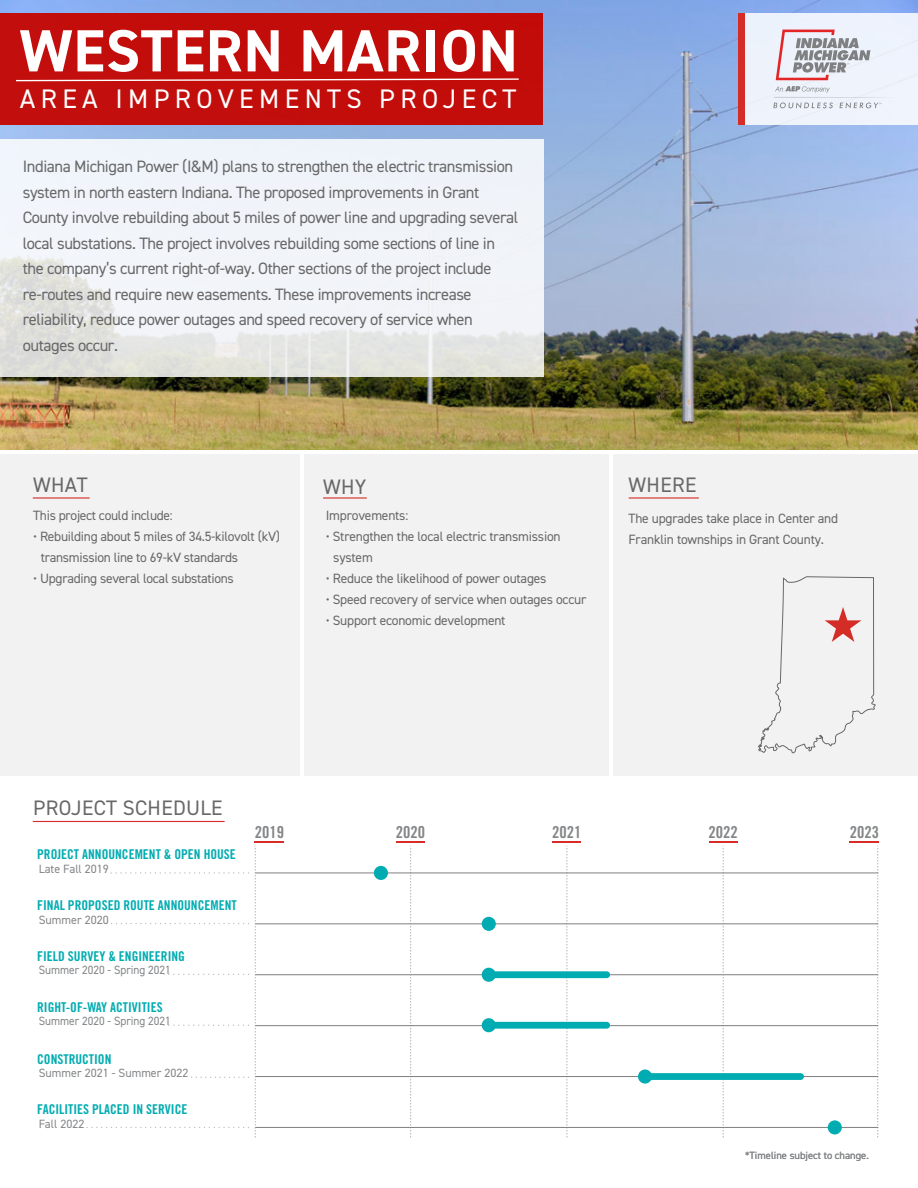
<style>
.page{position:relative;width:918px;height:1188px;background:#fff}
.page>*{position:absolute;margin:0;border:0;box-sizing:border-box;transform-origin:0 0}
.t1{font:700 59.7px "DIN2014";letter-spacing:.015em;color:#fff}
.t2{font:26.85px "DIN2014";letter-spacing:.2em;color:#fff}
.t3{font:21px "DIN2014";letter-spacing:.015em;color:#686868}
.t4{font:16.5px/25.5px "DIN2014";letter-spacing:-.025em;color:#686868}
.t5{font:16.5px "Trade Gothic LT Std Bd Cn 20";color:#838587}
.t6{font:13.5px/21px "DIN2014";letter-spacing:-.015em;color:#686868}
.t7{font:13.5px "Trade Gothic LT Std Bd Cn 20";color:#00acb1}
.t8{font:12px "DIN2014";color:#838587}
.t9{font:12px "DIN2014";color:#838587;scale:.94 1}
.t10{font:10.5px "DIN2014";color:#838587}
</style>
<div class="page">
<img style="left:0;top:0;width:918px;height:449px">
<div style="left:0;top:454px;width:300px;height:322px;background:#f2f2f2"></div>
<div style="left:305px;top:454px;width:304px;height:322px;background:#f2f2f2"></div>
<div style="left:614px;top:454px;width:304px;height:322px;background:#f2f2f2"></div>
<div style="left:0;top:13px;width:543px;height:112px;background:#c20d0b"></div>
<svg style="left:0;top:139px;width:543px;height:238px;fill:#f0f4f9"></svg>
<div style="left:742px;top:13px;width:176px;height:112px;background:#eef3fc"></div>
<svg style="left:16px;top:78px;width:503px;height:4px"></svg>
<hr style="left:33px;top:497px;width:57px;height:2px;background:#d42c27">
<hr style="left:323px;top:497px;width:44px;height:2px;background:#d42c27">
<hr style="left:629px;top:497px;width:70px;height:2px;background:#d42c27">
<div style="left:739px;top:13px;width:6px;height:112px;background:#d42c27"></div>
<svg style="left:87px;top:1127px;width:162px;height:1px"></svg>
<svg style="left:192px;top:1077px;width:57px;height:1px"></svg>
<svg style="left:164px;top:1024px;width:85px;height:2px"></svg>
<svg style="left:164px;top:974px;width:85px;height:1px"></svg>
<svg style="left:111px;top:872px;width:138px;height:2px"></svg>
<svg style="left:102px;top:923px;width:147px;height:1px"></svg>
<hr style="left:255px;top:873px;width:623px;height:1px;background:#808080">
<hr style="left:255px;top:924px;width:623px;height:1px;background:#808080">
<hr style="left:255px;top:1025px;width:623px;height:1px;background:#808080">
<hr style="left:255px;top:974px;width:623px;height:1px;background:#808080">
<hr style="left:255px;top:1127px;width:623px;height:1px;background:#808080">
<hr style="left:255px;top:1076px;width:623px;height:1px;background:#808080">
<div style="left:374px;top:866px;width:14px;height:14px;background:#00acb1;border-radius:50%"></div>
<div style="left:482px;top:917px;width:14px;height:14px;background:#00acb1;border-radius:50%"></div>
<div style="left:828px;top:1120px;width:14px;height:14px;background:#00acb1;border-radius:50%"></div>
<svg style="left:255px;top:846px;width:1px;height:291px"></svg>
<hr style="left:254px;top:841px;width:30px;height:2px;background:#d72c27">
<svg style="left:410px;top:846px;width:1px;height:291px"></svg>
<hr style="left:396px;top:841px;width:29px;height:2px;background:#d72c27">
<hr style="left:709px;top:841px;width:29px;height:2px;background:#d72c27">
<hr style="left:552px;top:841px;width:29px;height:2px;background:#d72c27">
<svg style="left:877px;top:846px;width:1px;height:291px"></svg>
<hr style="left:850px;top:841px;width:29px;height:2px;background:#d72c27">
<div style="left:482px;top:968px;width:14px;height:14px;background:#00acb1;border-radius:50%"></div>
<div style="left:482px;top:1018px;width:14px;height:14px;background:#00acb1;border-radius:50%"></div>
<svg style="left:485px;top:846px;width:125px;height:291px"></svg>
<div style="left:638px;top:1070px;width:14px;height:14px;background:#00acb1;border-radius:50%"></div>
<svg style="left:640px;top:846px;width:164px;height:291px"></svg>
<hr style="left:33px;top:821px;width:192px;height:1px;background:#d72c27">
<svg style="left:773px;top:86px;width:110px;height:22px"></svg>
<svg style="left:776px;top:30px;width:94px;height:50px"></svg>
<svg style="left:758px;top:576px;width:118px;height:178px"></svg>
<h1 class="t1" style="left:20px;top:11px;width:500px">WESTERN MARION</h1>
<h2 class="t2" style="left:20px;top:82px;width:498px">AREA IMPROVEMENTS PROJECT</h2>
<p class="t4" style="left:23px;top:154px;width:497px">Indiana Michigan Power (I&amp;M) plans to strengthen the electric transmission system in north eastern Indiana. The proposed improvements in Grant County involve rebuilding about 5 miles of power line and upgrading several local substations. The project involves rebuilding some sections of line in the company’s current right-of-way. Other sections of the project include re-routes and require new easements. These improvements increase reliability, reduce power outages and speed recovery of service when outages occur.</p>
<p class="t3" style="left:33px;top:472px;width:56px">WHAT</p>
<p class="t3" style="left:323px;top:474px;width:45px">WHY</p>
<p class="t3" style="left:629px;top:472px;width:69px">WHERE</p>
<p class="t6" style="left:33px;top:504px;width:141px">This project could include:</p>
<p class="t6" style="left:41px;top:525px;width:241px;text-indent:-8px">• Rebuilding about 5 miles of 34.5-kilovolt (kV) transmission line to 69-kV standards</p>
<p class="t6" style="left:33px;top:567px;width:202px">• Upgrading several local substations</p>
<p class="t6" style="left:326px;top:504px;width:84px">Improvements:</p>
<p class="t6" style="left:333px;top:525px;width:229px;text-indent:-8px">• Strengthen the local electric transmission system</p>
<p class="t6" style="left:326px;top:567px;width:222px">• Reduce the likelihood of power outages</p>
<p class="t6" style="left:326px;top:588px;width:262px">• Speed recovery of service when outages occur</p>
<p class="t6" style="left:326px;top:609px;width:181px">• Support economic development</p>
<p class="t6" style="left:629px;top:507px;width:211px">The upgrades take place in Center and<br>Franklin townships in Grant County.</p>
<p class="t3" style="left:33px;top:795px;width:191px">PROJECT SCHEDULE</p>
<p class="t7" style="left:37px;top:846px;width:200px">PROJECT ANNOUNCEMENT &amp; OPEN HOUSE</p>
<p class="t8" style="left:39px;top:861px;width:72px">Late Fall 2019</p>
<p class="t7" style="left:37px;top:897px;width:201px">FINAL PROPOSED ROUTE ANNOUNCEMENT</p>
<p class="t8" style="left:39px;top:912px;width:71px">Summer 2020</p>
<p class="t7" style="left:37px;top:948px;width:149px">FIELD SURVEY &amp; ENGINEERING</p>
<p class="t9" style="left:39px;top:963px;width:142px">Summer 2020 - Spring 2021</p>
<p class="t7" style="left:37px;top:999px;width:127px">RIGHT-OF-WAY ACTIVITIES</p>
<p class="t9" style="left:39px;top:1014px;width:142px">Summer 2020 - Spring 2021</p>
<p class="t7" style="left:37px;top:1051px;width:76px">CONSTRUCTION</p>
<p class="t8" style="left:39px;top:1066px;width:151px">Summer 2021 - Summer 2022</p>
<p class="t7" style="left:37px;top:1101px;width:152px">FACILITIES PLACED IN SERVICE</p>
<p class="t8" style="left:39px;top:1116px;width:47px">Fall 2022</p>
<p class="t5" style="left:255px;top:822px;width:31px">2019</p>
<p class="t5" style="left:396px;top:822px;width:31px">2020</p>
<p class="t5" style="left:552px;top:822px;width:31px">2021</p>
<p class="t5" style="left:709px;top:822px;width:31px">2022</p>
<p class="t5" style="left:850px;top:822px;width:31px">2023</p>
<p class="t10" style="left:745px;top:1149px;width:125px">*Timeline subject to change.</p>
</div>
